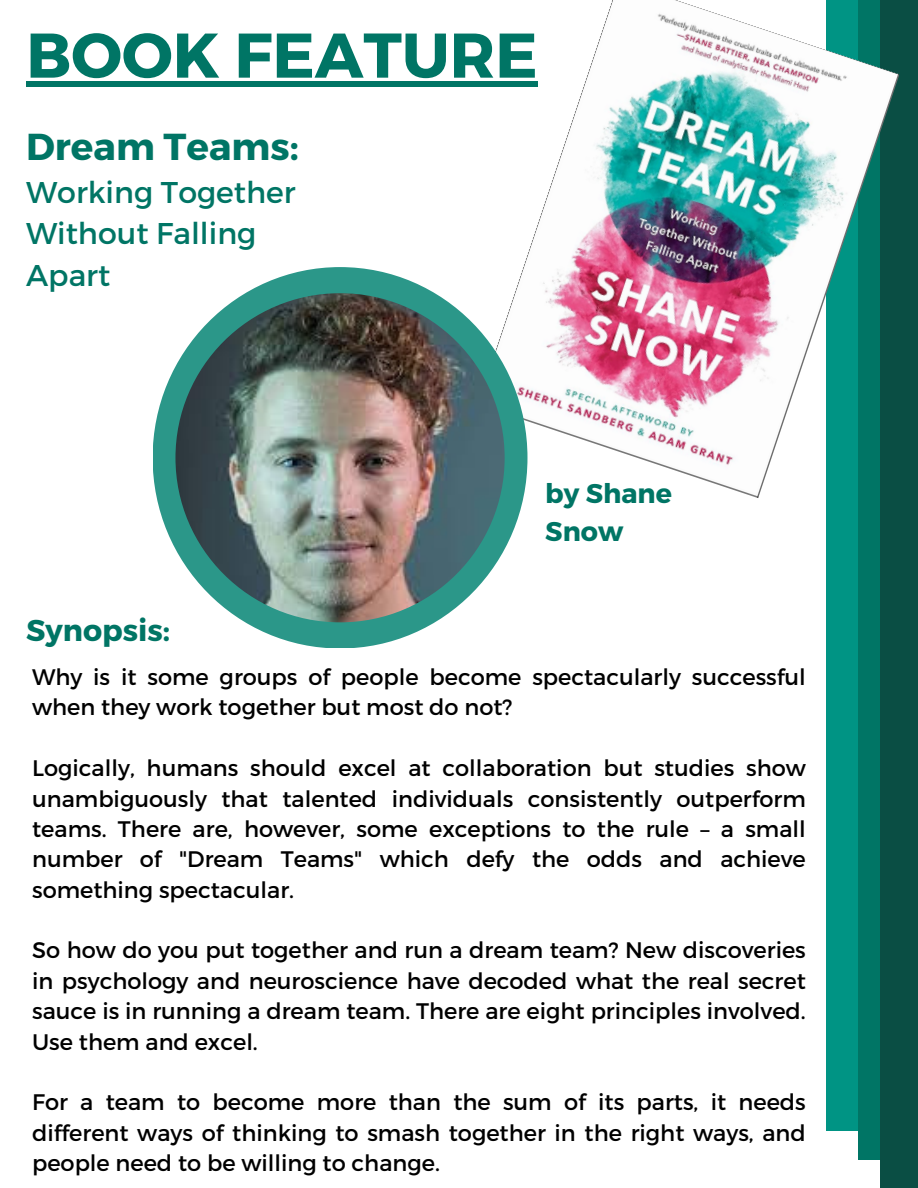
<style>
.page{position:relative;width:918px;height:1188px;background:#fff}
.page>*{position:absolute;margin:0;border:0;box-sizing:border-box;transform-origin:0 0}
.t1{font:700 63px "Montserrat";color:#007565}
.t2{font:700 37.5px "Montserrat";color:#007565}
.t3{font:30px/41.7px "Montserrat";color:#007565}
.t4{font:700 30px "Montserrat";color:#007565}
.t5{font:700 27px/37.2px "Montserrat";color:#007565}
.t6{font:22.5px/30.3px "Montserrat";color:#000;text-align:justify}
</style>
<div class="page">
<div style="left:826px;top:0;width:35px;height:1131px;background:#009484"></div>
<div style="left:858px;top:0;width:41px;height:1160px;background:#007565"></div>
<div style="left:881px;top:0;width:37px;height:1188px;background:#0a4e44"></div>
<img style="left:477px;top:0;width:422px;height:498px">
<div style="left:153px;top:267px;width:374px;height:381px;background:#2b9789;border-radius:50%"></div>
<img style="left:175px;top:293px;width:330px;height:329px;border-radius:50%">
<div style="left:26px;top:81px;width:512px;height:6px;background:#007565"></div>
<p class="t1" style="left:26px;top:14px;width:513px">BOOK FEATURE</p>
<h4 class="t2" style="left:26px;top:122px;width:274px">Dream Teams:</h4>
<h4 class="t3" style="left:26px;top:169px;width:271px">Working Together<br>Without Falling<br>Apart</h4>
<p class="t4" style="left:26px;top:611px;width:145px">Synopsis:</p>
<h1 class="t5" style="left:545px;top:474px;width:128px">by Shane<br>Snow</h1>
<h2 class="t6" style="left:32px;top:661px;width:775px">Why is it some groups of people become spectacularly successful when they work together but most do not?</h2>
<p class="t6" style="left:32px;top:752px;width:775px">Logically, humans should excel at collaboration but studies show unambiguously that talented individuals consistently outperform teams. There are, however, some exceptions to the rule – a small number of "Dream Teams" which defy the odds and achieve something spectacular.</p>
<p class="t6" style="left:32px;top:934px;width:775px">So how do you put together and run a dream team? New discoveries in psychology and neuroscience have decoded what the real secret sauce is in running a dream team. There are eight principles involved.<br>Use them and excel.</p>
<p class="t6" style="left:32px;top:1086px;width:775px">For a team to become more than the sum of its parts, it needs different ways of thinking to smash together in the right ways, and people need to be willing to change.</p>
</div>
